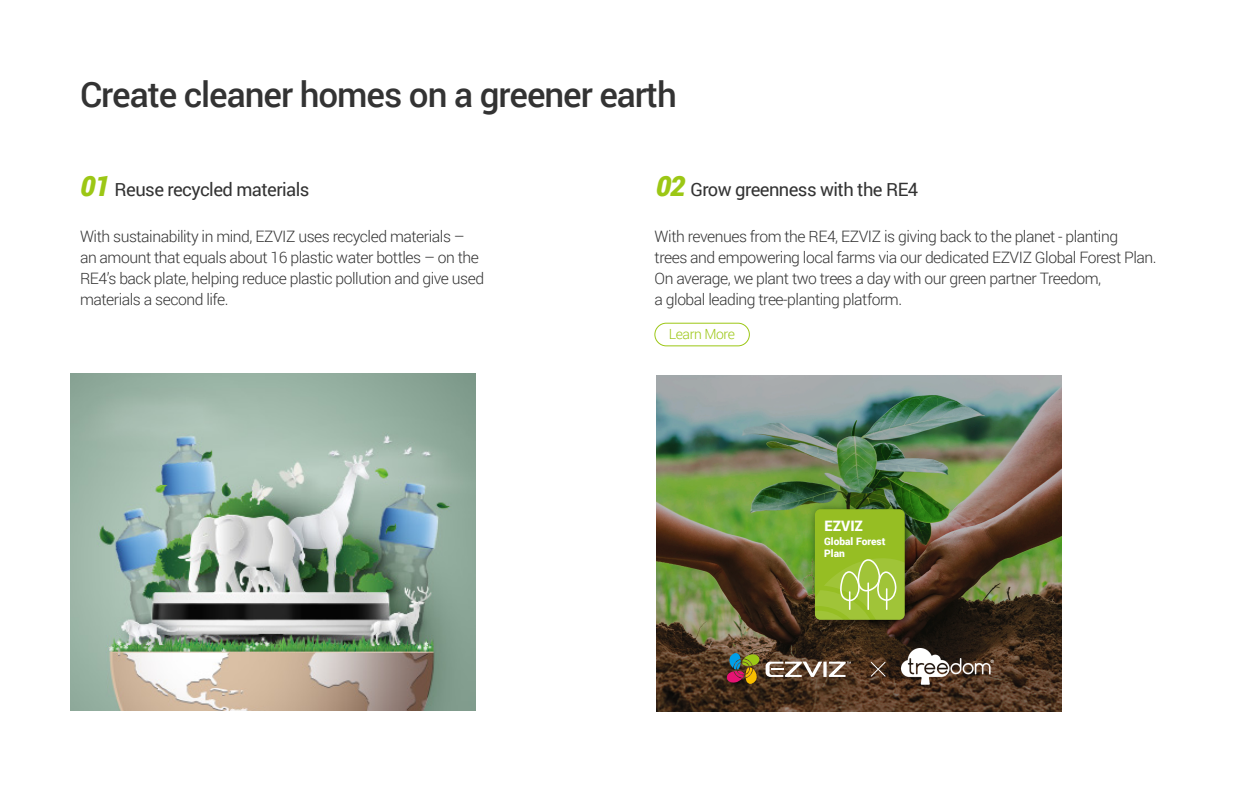
<style>
.page{position:relative;width:1260px;height:788px;background:#fff}
.page>*{position:absolute;margin:0;border:0;box-sizing:border-box;transform-origin:0 0}
.t1{font:500 35px "Roboto";letter-spacing:-.03em;color:#333}
.t2{font:18.38px "Roboto";letter-spacing:-.03em;color:#333}
.t3{font:300 15.75px/21px "Roboto";letter-spacing:-.03em;color:#333}
.t4{font:900 14.35px "Roboto";color:#fff}
.t5{font:300 14px "Roboto";letter-spacing:-.03em;color:#9cc715}
.t6{font:900 10.24px/12.2px "Roboto";color:#fff}
.s1{font-weight:900;font-style:italic;font-size:28px;color:#9cc715}
</style>
<div class="page">
<img style="left:71px;top:374px;width:405px;height:336px">
<div style="left:655px;top:323px;width:95px;height:23px;border:1px solid #9cc715;border-radius:11px"></div>
<img style="left:657px;top:375px;width:405px;height:336px">
<svg style="left:727px;top:653px;width:33px;height:30px"></svg>
<svg style="left:766px;top:661px;width:85px;height:16px"></svg>
<img style="left:901px;top:648px;width:93px;height:36px">
<svg style="left:870px;top:661px;width:16px;height:16px"></svg>
<img style="left:804px;top:498px;width:116px;height:137px">
<div style="left:815px;top:509px;width:90px;height:110px;background:#96be23;border-radius:6px"></div>
<svg style="left:815px;top:548px;width:90px;height:71px"></svg>
<h1 class="t1" style="left:80px;top:70px;width:598px">Create cleaner homes on a greener earth</h1>
<p class="t2" style="left:80px;top:177px;width:231px"><span class="s1">01</span> Reuse recycled materials</p>
<p class="t3" style="left:80px;top:226px;width:406px">With sustainability in mind, EZVIZ uses recycled materials – an amount that equals about 16 plastic water bottles – on the RE4’s back plate, helping reduce plastic pollution and give used materials a second life.</p>
<p class="t2" style="left:656px;top:177px;width:264px"><span class="s1">02</span> Grow greenness with the RE4</p>
<p class="t3" style="left:655px;top:226px;width:504px">With revenues from the RE4, EZVIZ is giving back to the planet - planting<br>trees and empowering local farms via our dedicated EZVIZ Global Forest Plan.<br>On average, we plant two trees a day with our green partner Treedom,<br>a global leading tree-planting platform.</p>
<p class="t5" style="left:669px;top:324px;width:68px">Learn More</p>
<p class="t4" style="left:825px;top:516px;width:40px">EZVIZ</p>
<p class="t6" style="left:824px;top:535px;width:63px">Global Forest<br>Plan</p>
</div>
